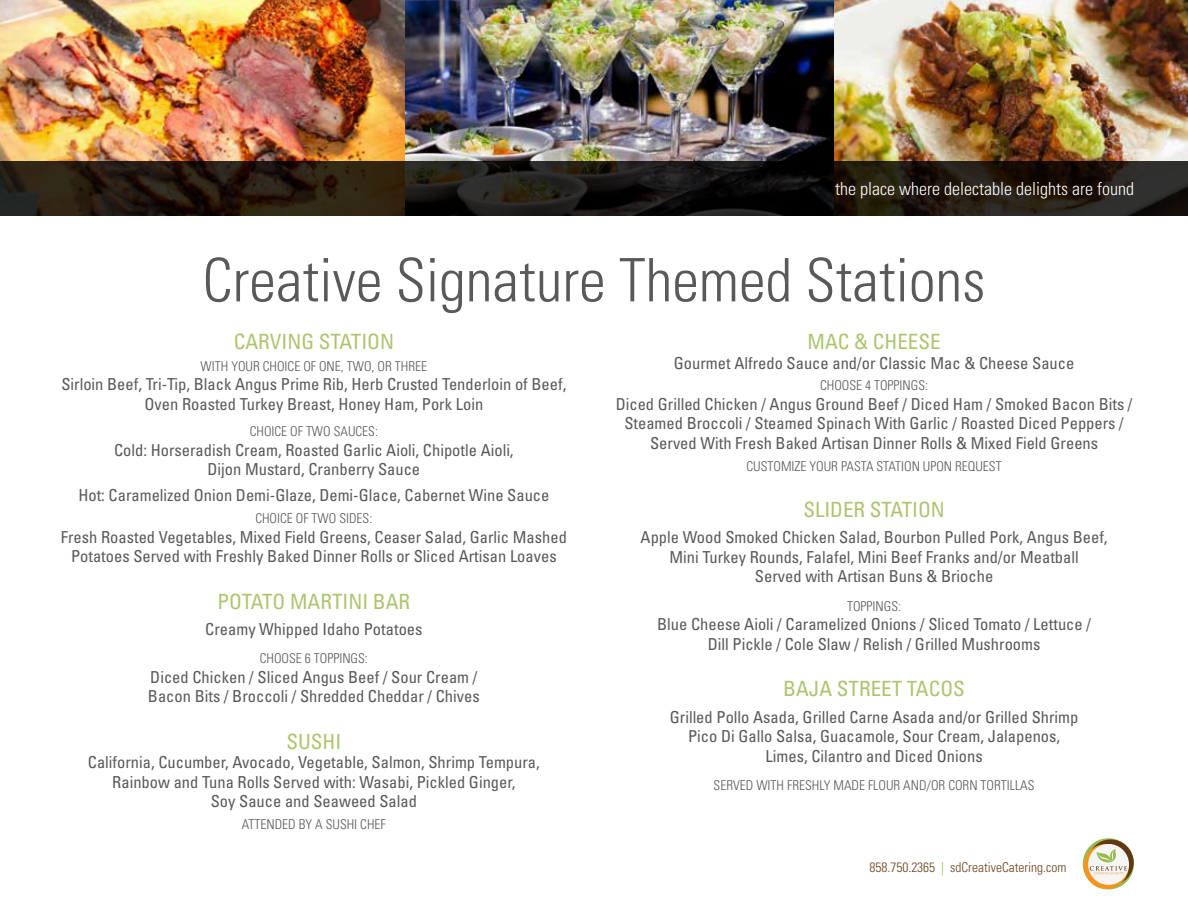
<style>
.page{position:relative;width:1188px;height:918px;background:#fff}
.page>*{position:absolute;margin:0;border:0;box-sizing:border-box;transform-origin:0 0}
.t1{font:300 condensed 60px "Univers";color:#58595b}
.t2{font:condensed 21px "Univers";color:#adc56f}
.t3{font:300 condensed 18px "Univers";color:#fff}
.t4{font:condensed 16.5px/19.5px "Univers";color:#58595b;text-align:center}
.t5{font:300 condensed 13.5px "Univers";color:#58595b}
.t6{font:300 condensed 13.5px "Univers";color:#6e421b}
.s1{color:#9aba4d}
</style>
<div class="page">
<svg style="left:1083px;top:838px;width:51px;height:51px"></svg>
<svg style="left:1088px;top:839px;width:46px;height:46px"></svg>
<svg style="left:1084px;top:844px;width:45px;height:45px"></svg>
<div style="left:1088px;top:844px;width:41px;height:41px;background:#f5f5f6;border-radius:50%"></div>
<svg style="left:1090px;top:849px;width:37px;height:25px"></svg>
<img style="left:834px;top:0;width:354px;height:161px">
<img style="left:0;top:0;width:834px;height:161px">
<svg style="left:0;top:161px;width:1188px;height:55px;background:#1f1912"></svg>
<p class="t3" style="left:835px;top:177px;width:300px">the place where delectable delights are found</p>
<h1 class="t1" style="left:203px;top:244px;width:784px">Creative Signature Themed Stations</h1>
<p class="t2" style="left:234px;top:328px;width:162px">CARVING STATION</p>
<p class="t5" style="left:201px;top:358px;width:228px">WITH YOUR CHOICE OF ONE, TWO, OR THREE</p>
<p class="t4" style="left:61px;top:375px;width:507px">Sirloin Beef, Tri-Tip, Black Angus Prime Rib, Herb Crusted Tenderloin of Beef,<br>Oven Roasted Turkey Breast, Honey Ham, Pork Loin</p>
<p class="t5" style="left:250px;top:423px;width:130px">CHOICE OF TWO SAUCES:</p>
<p class="t4" style="left:114px;top:440px;width:401px">Cold: Horseradish Cream, Roasted Garlic Aioli, Chipotle Aioli,<br>Dijon Mustard, Cranberry Sauce</p>
<p class="t4" style="left:78px;top:486px;width:473px">Hot: Caramelized Onion Demi-Glaze, Demi-Glace, Cabernet Wine Sauce</p>
<p class="t5" style="left:255px;top:510px;width:118px">CHOICE OF TWO SIDES:</p>
<p class="t4" style="left:61px;top:527px;width:508px">Fresh Roasted Vegetables, Mixed Field Greens, Ceaser Salad, Garlic Mashed<br>Potatoes Served with Freshly Baked Dinner Rolls or Sliced Artisan Loaves</p>
<p class="t2" style="left:217px;top:588px;width:194px">POTATO MARTINI BAR</p>
<p class="t4" style="left:205px;top:619px;width:219px">Creamy Whipped Idaho Potatoes</p>
<p class="t5" style="left:260px;top:650px;width:109px">CHOOSE 6 TOPPINGS:</p>
<p class="t4" style="left:148px;top:667px;width:333px;text-align:left">Diced Chicken / Sliced Angus Beef / Sour Cream /<br>Bacon Bits / Broccoli / Shredded Cheddar / Chives</p>
<p class="t2" style="left:286px;top:728px;width:56px">SUSHI</p>
<p class="t4" style="left:88px;top:753px;width:454px">California, Cucumber, Avocado, Vegetable, Salmon, Shrimp Tempura,<br>Rainbow and Tuna Rolls Served with: Wasabi, Pickled Ginger,<br>Soy Sauce and Seaweed Salad</p>
<p class="t5" style="left:242px;top:816px;width:145px">ATTENDED BY A SUSHI CHEF</p>
<p class="t2" style="left:808px;top:328px;width:135px">MAC &amp; CHEESE</p>
<p class="t4" style="left:674px;top:353px;width:402px">Gourmet Alfredo Sauce and/or Classic Mac &amp; Cheese Sauce</p>
<p class="t5" style="left:820px;top:377px;width:109px">CHOOSE 4 TOPPINGS:</p>
<p class="t4" style="left:616px;top:394px;width:518px">Diced Grilled Chicken / Angus Ground Beef / Diced Ham / Smoked Bacon Bits /<br>Steamed Broccoli / Steamed Spinach With Garlic / Roasted Diced Peppers /<br>Served With Fresh Baked Artisan Dinner Rolls &amp; Mixed Field Greens</p>
<p class="t5" style="left:747px;top:458px;width:257px">CUSTOMIZE YOUR PASTA STATION UPON REQUEST</p>
<p class="t2" style="left:803px;top:496px;width:143px">SLIDER STATION</p>
<p class="t4" style="left:641px;top:528px;width:468px">Apple Wood Smoked Chicken Salad, Bourbon Pulled Pork, Angus Beef,<br>Mini Turkey Rounds, Falafel, Mini Beef Franks and/or Meatball<br>Served with Artisan Buns &amp; Brioche</p>
<p class="t5" style="left:847px;top:598px;width:55px">TOPPINGS:</p>
<p class="t4" style="left:657px;top:615px;width:435px">Blue Cheese Aioli / Caramelized Onions / Sliced Tomato / Lettuce /<br>Dill Pickle / Cole Slaw / Relish / Grilled Mushrooms</p>
<p class="t2" style="left:783px;top:676px;width:183px">BAJA STREET TACOS</p>
<p class="t4" style="left:670px;top:707px;width:410px">Grilled Pollo Asada, Grilled Carne Asada and/or Grilled Shrimp<br>Pico Di Gallo Salsa, Guacamole, Sour Cream, Jalapenos,<br>Limes, Cilantro and Diced Onions</p>
<p class="t5" style="left:714px;top:777px;width:322px">SERVED WITH FRESHLY MADE FLOUR AND/OR CORN TORTILLAS</p>
<p class="t6" style="left:869px;top:859px;width:199px">858.750.2365 <span class="s1">|</span> sdCreativeCatering.com</p>
</div>
